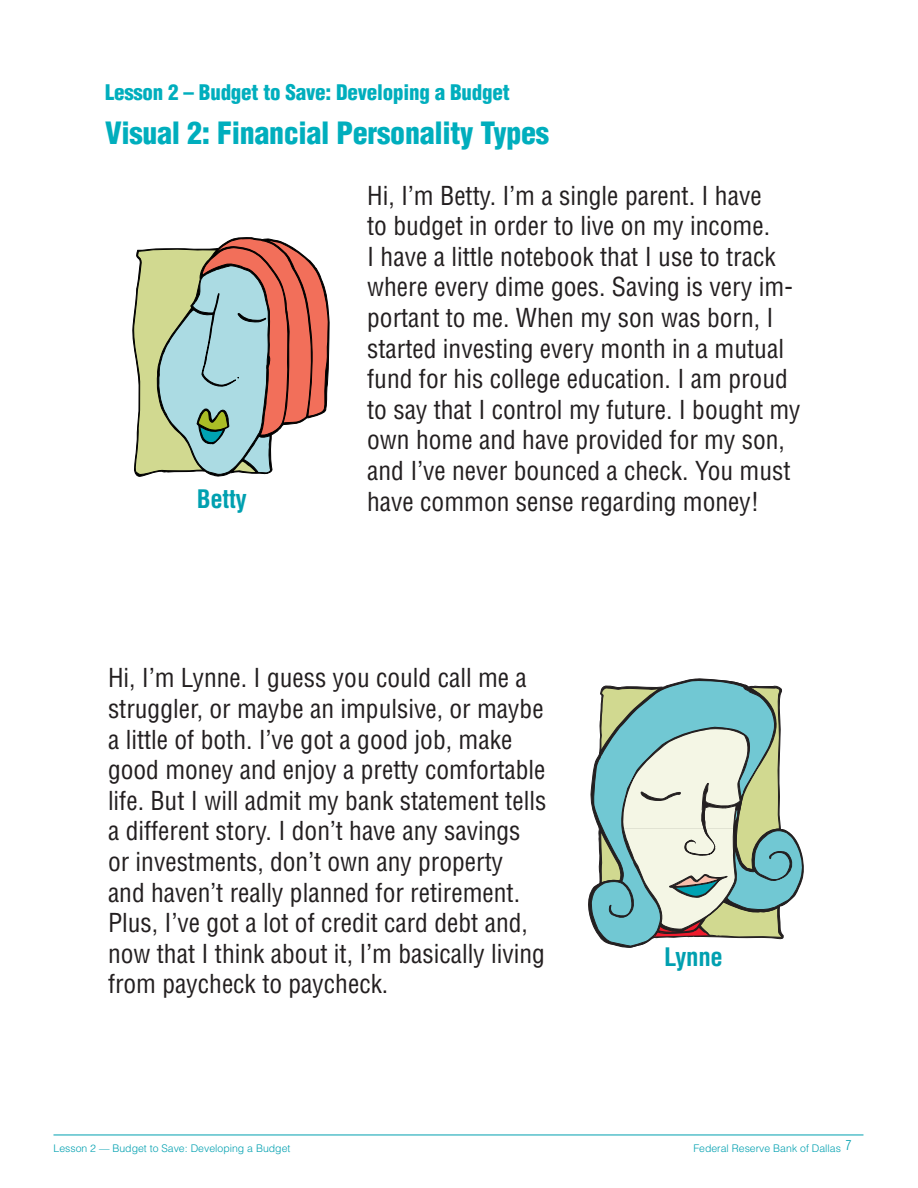
<style>
.page{position:relative;width:918px;height:1188px;background:#fff}
.page>*{position:absolute;margin:0;border:0;box-sizing:border-box;transform-origin:0 0}
.Blue_Subheads_2{font:900 condensed 30px "Helvetica";letter-spacing:-.01em;color:#00aebd}
.largetext2nospace{font:condensed 25.5px/30.6px "Helvetica";color:#231f20}
.char_names{font:700 condensed 24.9px "Helvetica";letter-spacing:-.01em;color:#00a0b0}
.Blue_Subheads{font:900 condensed 21px "Helvetica";letter-spacing:-.01em;color:#00aebd}
.t1{font:300 10.5px "Helvetica";color:#00a0b0}
</style>
<div class="page">
<hr style="left:53px;top:1135px;width:810px;height:1px;background:#00a0b0">
<svg style="left:589px;top:679px;width:214px;height:268px;background:#b0ccc2"></svg>
<svg style="left:132px;top:237px;width:197px;height:239px;background:#bdb3a1"></svg>
<p class="Blue_Subheads" style="left:105px;top:79px;width:406px">Lesson 2 – Budget to Save: Developing a Budget</p>
<p class="Blue_Subheads_2" style="left:105px;top:114px;width:446px">Visual 2: Financial Personality Types</p>
<p class="char_names" style="left:197px;top:483px;width:52px">Betty</p>
<p class="largetext2nospace" style="left:367px;top:180px;width:435px">Hi, I’m Betty. I’m a single parent. I have<br>to budget in order to live on my income.<br>I have a little notebook that I use to track where every dime goes. Saving is very im&shy;portant to me. When my son was born, I started investing every month in a mutual fund for his college education. I am proud to say that I control my future. I bought my own home and have provided for my son, and I’ve never bounced a check. You must have common sense regarding money!</p>
<p class="largetext2nospace" style="left:108px;top:663px;width:440px">Hi, I’m Lynne. I guess you could call me a struggler, or maybe an impulsive, or maybe a little of both. I’ve got a good job, make good money and enjoy a pretty comfortable life. But I will admit my bank statement tells a different story. I don’t have any savings or investments, don’t own any property<br>and haven’t really planned for retirement.<br>Plus, I’ve got a lot of credit card debt and, now that I think about it, I’m basically living from paycheck to paycheck.</p>
<p class="char_names" style="left:664px;top:941px;width:60px">Lynne</p>
<p class="t1" style="left:54px;top:1142px;width:238px">Lesson 2 — Budget to Save: Developing a Budget</p>
<p class="t1" style="left:693px;top:1142px;width:160px">Federal Reserve Bank of Dallas <sup>7</sup></p>
</div>
